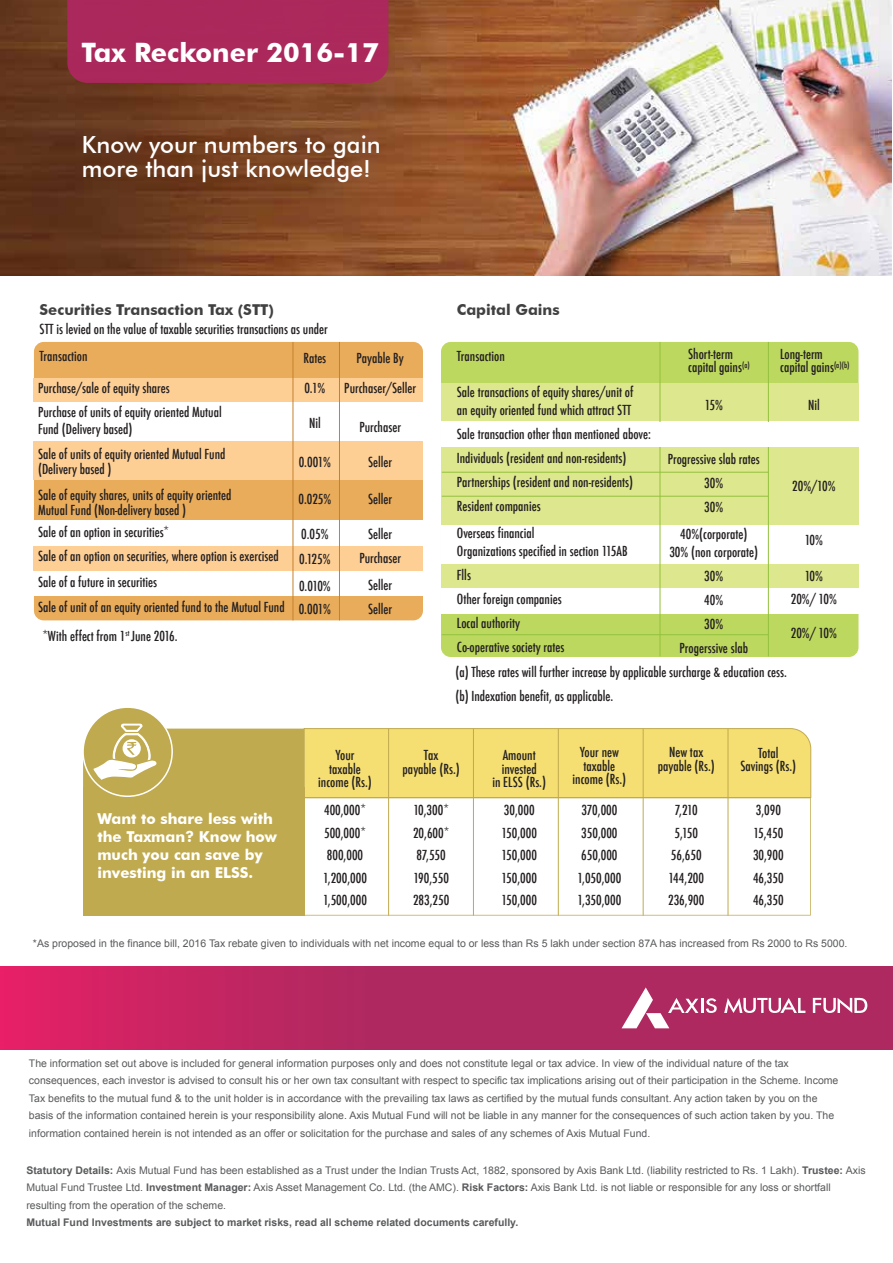
<style>
.page{position:relative;width:893px;height:1263px;background:#fff}
.page>*{position:absolute;margin:0;border:0;box-sizing:border-box;transform-origin:0 0}
.t1{font:700 26.7px "Futura BT";color:#fff}
.t2{font:500 23.55px/24px "Futura BT";color:#fff}
.t3{font:700 15px/18px "Futura BT";color:#fff}
.t4{font:700 15px "Futura BT";color:#414142}
.t5{font:500 condensed 13.5px/22.5px "Futura";color:#231f20}
.t6{font:10.5px/17.4px "Arial";color:#595a5c}
.t7{font:700 10.5px "Arial";color:#595a5c}
.s1{font-weight:700}
</style>
<div class="page">
<div style="left:34px;top:342px;width:389px;height:278px;background:#e9ac5b;border-radius:10px"></div>
<div style="left:34px;top:378px;width:389px;height:25px;background:#fecf95"></div>
<div style="left:34px;top:570px;width:389px;height:25px;background:#fff"></div>
<div style="left:34px;top:545px;width:389px;height:25px;background:#fecf95"></div>
<div style="left:34px;top:520px;width:389px;height:25px;background:#fff"></div>
<div style="left:34px;top:402px;width:389px;height:39px;background:#fff"></div>
<div style="left:34px;top:441px;width:389px;height:39px;background:#fecf95"></div>
<div style="left:441px;top:342px;width:417px;height:315px;background:#bdd85f;border-radius:10px"></div>
<div style="left:441px;top:447px;width:417px;height:78px;background:#dde78d"></div>
<div style="left:441px;top:383px;width:417px;height:39px;background:#dde78d"></div>
<div style="left:83px;top:787px;width:221px;height:128px;background:#c0aa4f"></div>
<div style="left:441px;top:422px;width:417px;height:25px;background:#fff"></div>
<div style="left:441px;top:564px;width:417px;height:25px;background:#dde78d"></div>
<div style="left:441px;top:589px;width:417px;height:25px;background:#fff"></div>
<div style="left:441px;top:525px;width:417px;height:39px;background:#fff"></div>
<img style="left:0;top:0;width:891px;height:276px">
<svg style="left:304px;top:798px;width:507px;height:117px"></svg>
<hr style="left:728px;top:729px;width:1px;height:186px;background:#c0aa4f">
<hr style="left:643px;top:729px;width:1px;height:186px;background:#c0aa4f">
<hr style="left:558px;top:729px;width:1px;height:186px;background:#c0aa4f">
<hr style="left:473px;top:729px;width:1px;height:186px;background:#c0aa4f">
<hr style="left:388px;top:729px;width:1px;height:186px;background:#c0aa4f">
<hr style="left:339px;top:342px;width:1px;height:278px;background:#c5812e">
<hr style="left:660px;top:342px;width:1px;height:80px;background:#93c13e">
<hr style="left:768px;top:342px;width:1px;height:80px;background:#93c13e">
<hr style="left:660px;top:447px;width:1px;height:209px;background:#93c13e">
<hr style="left:442px;top:472px;width:326px;height:1px;background:#93c13e">
<hr style="left:442px;top:496px;width:326px;height:1px;background:#93c13e">
<hr style="left:442px;top:634px;width:326px;height:1px;background:#93c13e">
<hr style="left:768px;top:447px;width:1px;height:209px;background:#93c13e">
<hr style="left:293px;top:342px;width:1px;height:278px;background:#c5812e">
<svg style="left:0;top:966px;width:893px;height:83px;background:#b92761"></svg>
<svg style="left:622px;top:987px;width:95px;height:41px"></svg>
<svg style="left:813px;top:998px;width:54px;height:15px"></svg>
<svg style="left:724px;top:998px;width:81px;height:15px"></svg>
<div style="left:83px;top:707px;width:89px;height:89px;background:#c0aa4f;border-radius:50%"></div>
<svg style="left:83px;top:723px;width:728px;height:75px"></svg>
<div style="left:67px;top:0;width:321px;height:83px;background:#ab285b"></div>
<h1 class="t1" style="left:81px;top:37px;width:299px">Tax Reckoner 2016-17</h1>
<h2 class="t2" style="left:82px;top:132px;width:300px">Know your numbers to gain more than just knowledge!</h2>
<p class="t4" style="left:40px;top:300px;width:236px">Securities Transaction Tax (STT)</p>
<p class="t5" style="left:40px;top:317px;width:290px">STT is levied on the value of taxable securities transactions as under</p>
<p class="t5" style="left:40px;top:345px;width:50px">Transaction</p>
<p class="t5" style="left:303px;top:347px;width:24px">Rates</p>
<p class="t5" style="left:38px;top:376px;width:185px;line-height:24px">Purchase/sale of equity shares<br>Purchase of units of equity oriented Mutual</p>
<p class="t5" style="left:38px;top:416px;width:189px;line-height:25.5px">Fund (Delivery based)<br>Sale of units of equity oriented Mutual Fund</p>
<p class="t5" style="left:38px;top:456px;width:195px;line-height:25.5px">(Delivery based )<br>Sale of equity shares, units of equity oriented</p>
<p class="t5" style="left:38px;top:498px;width:150px">Mutual Fund (Non-delivery based )<br>Sale of an option in securities*</p>
<p class="t5" style="left:38px;top:543px;width:248px;line-height:25.5px">Sale of an option on securities, where option is exercised<br>Sale of a future in securities<br>Sale of unit of an equity oriented fund to the Mutual Fund</p>
<p class="t5" style="left:304px;top:377px;width:23px">0.1%</p>
<p class="t5" style="left:309px;top:411px;width:13px">Nil</p>
<p class="t5" style="left:299px;top:451px;width:34px">0.001%</p>
<p class="t5" style="left:298px;top:488px;width:34px">0.025%</p>
<p class="t5" style="left:299px;top:521px;width:33px;line-height:25.5px">0.05%<br>0.125%</p>
<p class="t5" style="left:299px;top:575px;width:34px">0.010%<br>0.001%</p>
<p class="t5" style="left:42px;top:624px;width:137px">*With effect from 1<sup>st</sup> June 2016.</p>
<p class="t5" style="left:357px;top:347px;width:49px">Payable By</p>
<p class="t5" style="left:344px;top:377px;width:73px">Purchaser/Seller</p>
<p class="t5" style="left:359px;top:416px;width:43px">Purchaser</p>
<p class="t5" style="left:368px;top:451px;width:25px">Seller</p>
<p class="t5" style="left:368px;top:488px;width:25px">Seller</p>
<p class="t5" style="left:359px;top:522px;width:43px;line-height:24px;text-align:center">Seller<br>Purchaser</p>
<p class="t5" style="left:368px;top:573px;width:25px;line-height:24px">Seller<br>Seller</p>
<p class="t4" style="left:457px;top:300px;width:104px">Capital Gains</p>
<p class="t5" style="left:457px;top:345px;width:50px">Transaction</p>
<p class="t5" style="left:688px;top:347px;width:63px;line-height:13.5px">Short-term capital gains<sup>(a)</sup></p>
<p class="t5" style="left:457px;top:383px;width:178px;line-height:18px">Sale transactions of equity shares/unit of an equity oriented fund which attract STT</p>
<p class="t5" style="left:457px;top:422px;width:195px;line-height:24px">Sale transaction other than mentioned above:<br>Individuals (resident and non-residents)<br>Partnerships (resident and non-residents)<br>Resident companies</p>
<p class="t5" style="left:457px;top:524px;width:172px;line-height:18px">Overseas financial<br>Organizations specified in section 115AB</p>
<p class="t5" style="left:457px;top:563px;width:109px;line-height:24px">Flls<br>Other foreign companies<br>Local authority<br>Co-operative society rates</p>
<p class="t5" style="left:705px;top:394px;width:20px">15%</p>
<p class="t5" style="left:668px;top:447px;width:94px;line-height:24px;text-align:center">Progressive slab rates<br>30%<br>30%</p>
<p class="t5" style="left:669px;top:525px;width:90px;line-height:18px;text-align:center">40%(corporate)<br>30% (non corporate)</p>
<p class="t5" style="left:679px;top:564px;width:70px;line-height:24px;text-align:center">30%<br>40%<br>30%<br>Progerssive slab</p>
<p class="t5" style="left:780px;top:347px;width:71px;line-height:13.5px">Long-term capital gains<sup>(a)(b)</sup></p>
<p class="t5" style="left:808px;top:394px;width:13px">Nil</p>
<p class="t5" style="left:792px;top:475px;width:45px">20%/10%</p>
<p class="t5" style="left:805px;top:529px;width:20px">10%</p>
<p class="t5" style="left:791px;top:565px;width:48px;text-align:center">10%<br>20%/ 10%</p>
<p class="t5" style="left:791px;top:622px;width:48px">20%/ 10%</p>
<p class="t5" style="left:455px;top:660px;width:333px;line-height:24px">(a) These rates will further increase by applicable surcharge &amp; education cess. (b) Indexation benefit, as applicable.</p>
<p class="t3" style="left:97px;top:809px;width:181px">Want to share less with the Taxman? Know how much you can save by investing in an ELSS.</p>
<p class="t5" style="left:318px;top:749px;width:55px;line-height:13.5px;text-align:center">Your taxable income (Rs.)</p>
<p class="t5" style="left:403px;top:749px;width:59px;line-height:13.5px;text-align:center">Tax<br>payable (Rs.)</p>
<p class="t5" style="left:492px;top:749px;width:55px;line-height:13.5px;text-align:center">Amount invested<br>in ELSS (Rs.)</p>
<p class="t5" style="left:573px;top:746px;width:55px;line-height:13.5px;text-align:center">Your new taxable income (Rs.)</p>
<p class="t5" style="left:658px;top:746px;width:59px;line-height:13.5px;text-align:center">New tax payable (Rs.)</p>
<p class="t5" style="left:740px;top:746px;width:57px;line-height:13.5px;text-align:center">Total<br>Savings (Rs.)</p>
<p class="t5" style="left:323px;top:799px;width:45px">400,000*<br>500,000*<br>800,000<br>1,200,000<br>1,500,000</p>
<p class="t5" style="left:413px;top:799px;width:38px">10,300*<br>20,600*<br>87,550<br>190,550<br>283,250</p>
<p class="t5" style="left:501px;top:799px;width:37px">30,000<br>150,000<br>150,000<br>150,000<br>150,000</p>
<p class="t5" style="left:577px;top:799px;width:45px">370,000<br>350,000<br>650,000<br>1,050,000<br>1,350,000</p>
<p class="t5" style="left:668px;top:799px;width:38px;text-align:center">7,210<br>5,150<br>56,650<br>144,200<br>236,900</p>
<p class="t5" style="left:753px;top:799px;width:32px">3,090<br>15,450<br>30,900<br>46,350<br>46,350</p>
<p class="t6" style="left:33px;top:934px;width:816px">*As proposed in the finance bill, 2016 Tax rebate given to individuals with net income equal to or less than Rs 5 lakh under section 87A has increased from Rs 2000 to Rs 5000.</p>
<p class="t6" style="left:29px;top:1054px;width:811px">The information set out above is included for general information purposes only and does not constitute legal or tax advice. In view of the individual nature of the tax consequences, each investor is advised to consult his or her own tax consultant with respect to specific tax implications arising out of their participation in the Scheme. Income Tax benefits to the mutual fund &amp; to the unit holder is in accordance with the prevailing tax laws as certified by the mutual funds consultant. Any action taken by you on the basis of the information contained herein is your responsibility alone. Axis Mutual Fund will not be liable in any manner for the consequences of such action taken by you. The information contained herein is not intended as an offer or solicitation for the purchase and sales of any schemes of Axis Mutual Fund.</p>
<p class="t6" style="left:26px;top:1161px;width:841px"><span class="s1">Statutory Details:</span> Axis Mutual Fund has been established as a Trust under the Indian Trusts Act, 1882, sponsored by Axis Bank Ltd. (liability restricted to Rs. 1 Lakh). <span class="s1">Trustee:</span> Axis<br>Mutual Fund Trustee Ltd. <span class="s1">Investment Manager:</span> Axis Asset Management Co. Ltd. (the AMC). <span class="s1">Risk Factors:</span> Axis Bank Ltd. is not liable or responsible for any loss or shortfall resulting from the operation of the scheme.</p>
<p class="t7" style="left:26px;top:1215px;width:493px">Mutual Fund Investments are subject to market risks, read all scheme related documents carefully.</p>
</div>
